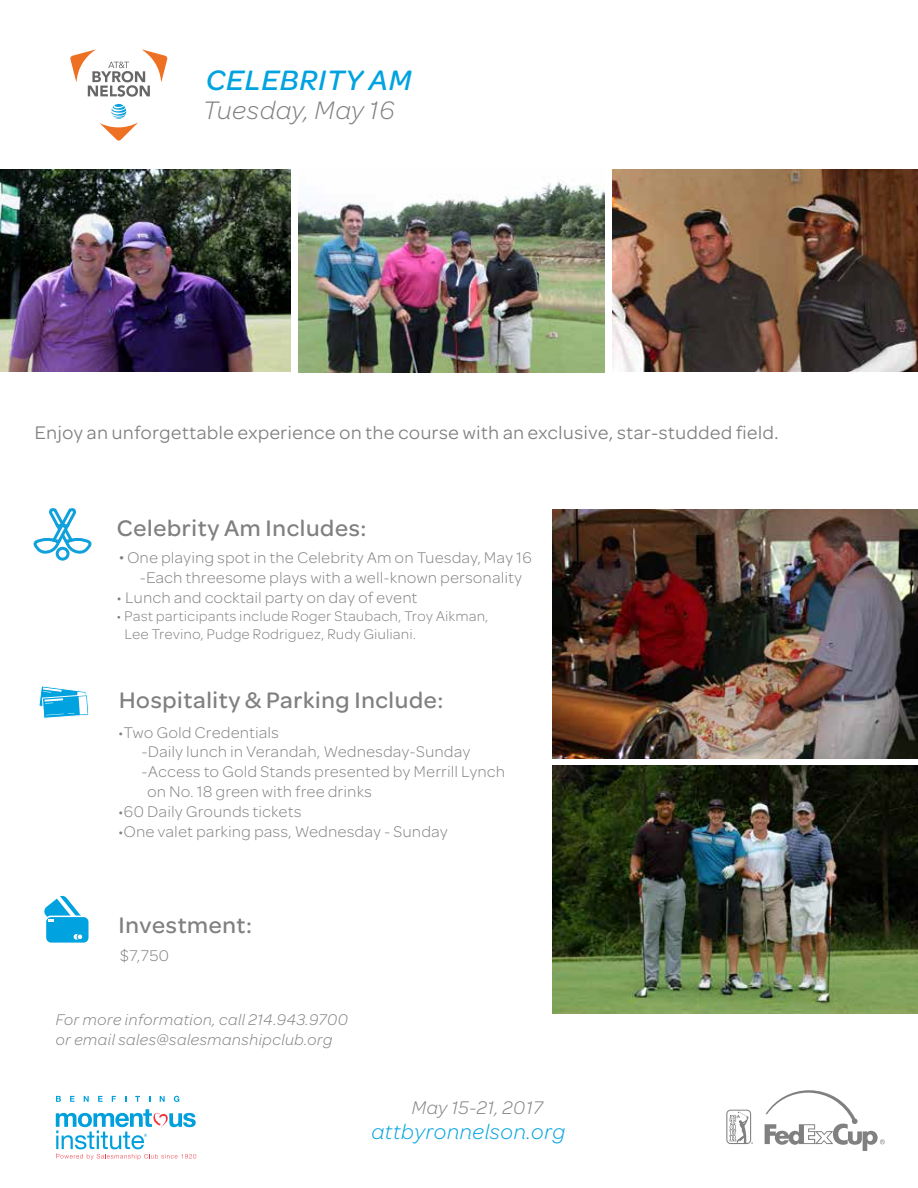
<style>
.page{position:relative;width:918px;height:1188px;background:#fff}
.page>*{position:absolute;margin:0;border:0;box-sizing:border-box;transform-origin:0 0}
.t1{font:italic 30px "Omnes ATTII Medium";color:#00a3e0}
.t2{font:italic 27px "Omnes ATTII Light";color:#808080}
.t3{font:24px "Omnes ATTII Medium";color:#808080}
.t4{font:italic 22.5px "Omnes ATTII Light";color:#00a3e0}
.t5{font:19.5px "Omnes ATTII";color:#808080}
.t6{font:italic 19.5px "Omnes ATTII Light";color:#808080}
.t7{font:16.5px/19.8px "Omnes ATTII Light";color:#808080}
.t8{font:italic 16.5px/19.8px "Omnes ATTII Light";color:#808080}
.t9{font:15px/18px "Omnes ATTII Light";color:#808080}
</style>
<div class="page">
<div style="left:45px;top:916px;width:45px;height:28px;border:2px solid #fff;border-radius:6px"></div>
<svg style="left:44px;top:895px;width:45px;height:48px"></svg>
<svg style="left:39px;top:686px;width:50px;height:33px"></svg>
<svg style="left:56px;top:1096px;width:5px;height:6px"></svg>
<svg style="left:70px;top:1096px;width:5px;height:6px"></svg>
<svg style="left:84px;top:1096px;width:5px;height:6px"></svg>
<svg style="left:98px;top:1096px;width:5px;height:6px"></svg>
<svg style="left:112px;top:1096px;width:4px;height:6px"></svg>
<svg style="left:135px;top:1096px;width:5px;height:6px"></svg>
<svg style="left:160px;top:1096px;width:5px;height:6px"></svg>
<svg style="left:174px;top:1096px;width:5px;height:6px"></svg>
<svg style="left:56px;top:1109px;width:140px;height:51px"></svg>
<svg style="left:33px;top:508px;width:59px;height:47px"></svg>
<div style="left:57px;top:548px;width:11px;height:11px;background:#fff;border-radius:50%"></div>
<div style="left:56px;top:547px;width:14px;height:14px;border:3px solid #10a1dc;border-radius:50%"></div>
<svg style="left:726px;top:1110px;width:27px;height:34px"></svg>
<svg style="left:765px;top:1090px;width:120px;height:61px"></svg>
<svg style="left:70px;top:50px;width:98px;height:91px"></svg>
<img style="left:553px;top:765px;width:365px;height:249px">
<img style="left:553px;top:510px;width:365px;height:248px">
<img style="left:612px;top:169px;width:306px;height:203px">
<img style="left:298px;top:181px;width:306px;height:192px">
<img style="left:0;top:169px;width:291px;height:202px">
<h1 class="t1" style="left:206px;top:60px;width:208px">CELEBRITY AM</h1>
<h2 class="t2" style="left:203px;top:93px;width:194px">Tuesday, May 16</h2>
<p class="t5" style="left:34px;top:419px;width:746px">Enjoy an unforgettable experience on the course with an exclusive, star-studded field.</p>
<h3 class="t3" style="left:117px;top:511px;width:252px">Celebrity Am Includes:</h3>
<p class="t7" style="left:140px;top:547px;width:394px;text-indent:-23px">•One playing spot in the Celebrity Am on Tuesday, May 16 -Each threesome plays with a well-known personality</p>
<p class="t7" style="left:117px;top:587px;width:302px">• Lunch and cocktail party on day of event</p>
<p class="t9" style="left:125px;top:606px;width:365px;text-indent:-8px">• Past participants include Roger Staubach, Troy Aikman,<br>Lee Trevino, Pudge Rodriguez, Rudy Giuliani.</p>
<h3 class="t3" style="left:119px;top:684px;width:326px">Hospitality &amp; Parking Include:</h3>
<p class="t7" style="left:118px;top:722px;width:162px">•Two Gold Credentials</p>
<p class="t7" style="left:141px;top:742px;width:331px">-Daily lunch in Verandah, Wednesday-Sunday</p>
<p class="t7" style="left:141px;top:761px;width:365px">-Access to Gold Stands presented by Merrill Lynch</p>
<p class="t7" style="left:147px;top:781px;width:226px">on No. 18 green with free drinks</p>
<p class="t7" style="left:118px;top:801px;width:185px">•60 Daily Grounds tickets</p>
<p class="t7" style="left:118px;top:821px;width:331px">•One valet parking pass, Wednesday - Sunday</p>
<h3 class="t3" style="left:118px;top:908px;width:136px">Investment:</h3>
<p class="t7" style="left:120px;top:945px;width:51px">$7,750</p>
<p class="t8" style="left:55px;top:1009px;width:294px">For more information, call 214.943.9700 or email sales@salesmanshipclub.org</p>
<p class="t6" style="left:412px;top:1095px;width:133px">May 15-21, 2017</p>
<h3 class="t4" style="left:371px;top:1117px;width:196px">attbyronnelson.org</h3>
</div>
